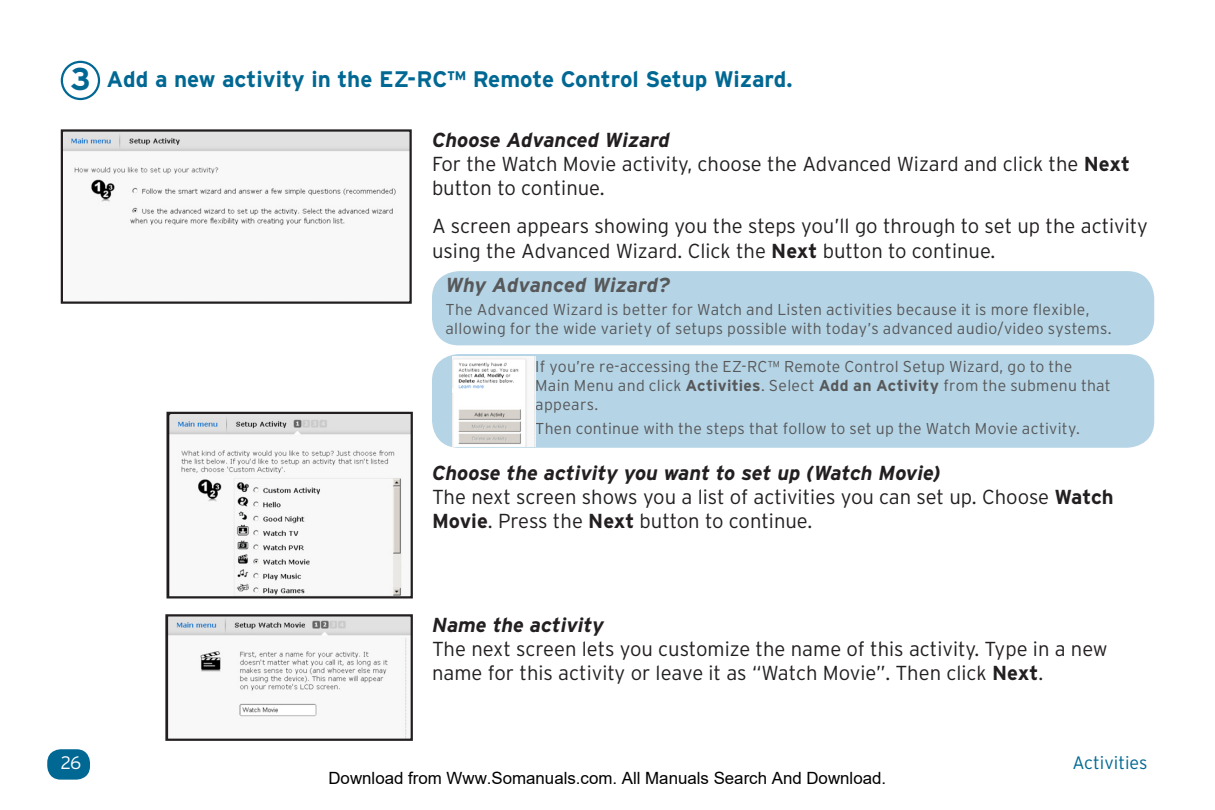
<style>
.page{position:relative;width:1215px;height:810px;background:#fff}
.page>*{position:absolute;margin:0;border:0;box-sizing:border-box;transform-origin:0 0}
.t1{font:700 22.5px "Interstate";color:#006893}
.t2{font:300 20.25px/24.3px "Interstate";color:#231f20}
.t3{font:italic 700 20.25px "Interstate";color:#57585a}
.t4{font:italic 700 20.25px "Interstate";color:#231f20}
.t5{font:300 18px "Interstate";color:#006893}
.t6{font:300 18px "Interstate";color:#fff}
.t7{font:16.88px "Arial";color:#000}
.t8{font:300 15.75px/18.9px "Interstate";letter-spacing:.02em;color:#57585a}
.s1{font-size:31.5px}
.s2{font-weight:700;font-style:italic}
.s3{font-weight:700}
</style>
<div class="page">
<div style="left:47px;top:749px;width:43px;height:31px;background:#006893;border-radius:14px"></div>
<div style="left:432px;top:354px;width:722px;height:94px;background:#b5d4e5;border-radius:27px"></div>
<img style="left:453px;top:356px;width:82px;height:90px">
<div style="left:432px;top:271px;width:722px;height:74px;background:#b5d4e5;border-radius:27px"></div>
<img style="left:64px;top:132px;width:345px;height:94px">
<div style="left:61px;top:129px;width:351px;height:175px;border:2px solid #231f20"></div>
<div style="left:61px;top:61px;width:39px;height:39px;border:2px solid #006893;border-radius:50%"></div>
<img style="left:169px;top:415px;width:241px;height:180px">
<div style="left:166px;top:412px;width:247px;height:186px;border:2px solid #231f20"></div>
<img style="left:168px;top:617px;width:242px;height:121px">
<div style="left:165px;top:614px;width:248px;height:127px;border:2px solid #231f20"></div>
<p class="t1" style="left:71px;top:66px;width:724px"><span class="s1">3</span> Add a new activity in the EZ-RC™ Remote Control Setup Wizard.</p>
<p class="t2" style="left:432px;top:127px;width:700px"><span class="s2">Choose Advanced Wizard<br></span>For the Watch Movie activity, choose the Advanced Wizard and click the <span class="s3">Next </span>button to continue.</p>
<p class="t2" style="left:432px;top:214px;width:717px">A screen appears showing you the steps you’ll go through to set up the activity using the Advanced Wizard. Click the <span class="s3">Next</span> button to continue.</p>
<p class="t3" style="left:446px;top:274px;width:226px">Why Advanced Wizard?</p>
<p class="t8" style="left:446px;top:300px;width:668px">The Advanced Wizard is better for Watch and Listen activities because it is more flexible, allowing for the wide variety of setups possible with today’s advanced audio/video systems.</p>
<p class="t8" style="left:535px;top:357px;width:577px">If you’re re-accessing the EZ-RC™ Remote Control Setup Wizard, go to the<br>Main Menu and click <span class="s3">Activities</span>. Select <span class="s3">Add an Activity</span> from the submenu that appears.</p>
<p class="t8" style="left:535px;top:418px;width:546px">Then continue with the steps that follow to set up the Watch Movie activity.</p>
<p class="t2" style="left:432px;top:460px;width:683px"><span class="s2">Choose the activity you want to set up (Watch Movie)<br></span>The next screen shows you a list of activities you can set up. Choose <span class="s3">Watch<br>Movie</span>. Press the <span class="s3">Next</span> button to continue.</p>
<p class="t4" style="left:432px;top:613px;width:173px">Name the activity</p>
<p class="t2" style="left:432px;top:637px;width:677px">The next screen lets you customize the name of this activity. Type in a new name for this activity or leave it as “Watch Movie”. Then click <span class="s3">Next</span>.</p>
<p class="t6" style="left:61px;top:753px;width:22px">26</p>
<p class="t5" style="left:1072px;top:753px;width:77px">Activities</p>
<p class="t7" style="left:328px;top:769px;width:559px">Download from Www.Somanuals.com. All Manuals Search And Download.</p>
</div>
